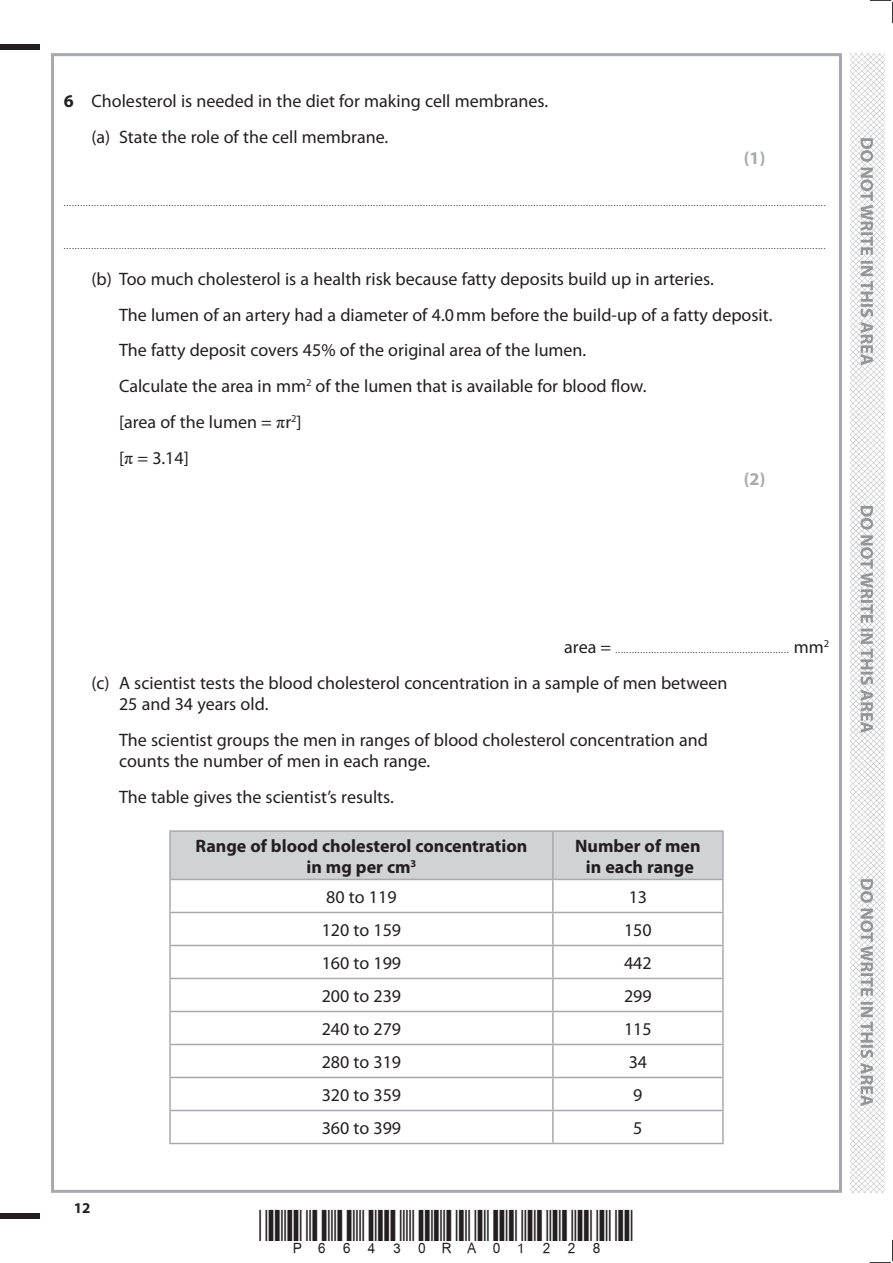
<style>
.page{position:relative;width:893px;height:1263px;background:#fff}
.page>*{position:absolute;margin:0;border:0;box-sizing:border-box;transform-origin:0 0}
.t1{font:18px/36px "Myriad Pro";color:#231f20}
.t2{font:700 18px/21px "Myriad Pro";color:#231f20;text-align:center}
.t3{font:700 18px "Myriad Pro";color:#a8a9ad}
.t4{font:700 15px "Myriad Pro";color:#231f20}
.t5{font:9px "Myriad Pro";color:#231f20}
.s1{font-weight:700}
.s2{font-family:"Times New Roman"}
.s3{font-size:18px}
</style>
<div class="page">
<div style="left:0;top:44px;width:40px;height:5px;background:#231f20"></div>
<div style="left:0;top:1214px;width:40px;height:5px;background:#231f20"></div>
<svg style="left:870px;top:0;width:23px;height:23px"></svg>
<svg style="left:870px;top:1240px;width:23px;height:23px"></svg>
<img style="left:850px;top:53px;width:34px;height:1140px">
<svg style="left:860px;top:138px;width:13px;height:968px"></svg>
<div style="left:171px;top:832px;width:551px;height:47px;background:#d1d2d4"></div>
<hr style="left:169px;top:830px;width:384px;height:2px;background:#a8a9ad">
<hr style="left:169px;top:832px;width:2px;height:47px;background:#a8a9ad">
<hr style="left:553px;top:830px;width:171px;height:2px;background:#a8a9ad">
<hr style="left:552px;top:832px;width:2px;height:47px;background:#a8a9ad">
<hr style="left:722px;top:832px;width:2px;height:47px;background:#a8a9ad">
<hr style="left:169px;top:879px;width:384px;height:1px;background:#a8a9ad">
<hr style="left:169px;top:880px;width:2px;height:32px;background:#a8a9ad">
<hr style="left:553px;top:879px;width:171px;height:1px;background:#a8a9ad">
<hr style="left:552px;top:880px;width:2px;height:32px;background:#a8a9ad">
<hr style="left:722px;top:880px;width:2px;height:32px;background:#a8a9ad">
<hr style="left:169px;top:912px;width:384px;height:1px;background:#a8a9ad">
<hr style="left:169px;top:913px;width:2px;height:32px;background:#a8a9ad">
<hr style="left:553px;top:912px;width:171px;height:1px;background:#a8a9ad">
<hr style="left:552px;top:913px;width:2px;height:32px;background:#a8a9ad">
<hr style="left:722px;top:913px;width:2px;height:32px;background:#a8a9ad">
<hr style="left:169px;top:945px;width:384px;height:1px;background:#a8a9ad">
<hr style="left:169px;top:946px;width:2px;height:32px;background:#a8a9ad">
<hr style="left:553px;top:945px;width:171px;height:1px;background:#a8a9ad">
<hr style="left:552px;top:946px;width:2px;height:32px;background:#a8a9ad">
<hr style="left:722px;top:946px;width:2px;height:32px;background:#a8a9ad">
<hr style="left:169px;top:978px;width:384px;height:1px;background:#a8a9ad">
<hr style="left:169px;top:979px;width:2px;height:32px;background:#a8a9ad">
<hr style="left:553px;top:978px;width:171px;height:1px;background:#a8a9ad">
<hr style="left:552px;top:979px;width:2px;height:32px;background:#a8a9ad">
<hr style="left:722px;top:979px;width:2px;height:32px;background:#a8a9ad">
<hr style="left:169px;top:1011px;width:384px;height:1px;background:#a8a9ad">
<hr style="left:169px;top:1012px;width:2px;height:32px;background:#a8a9ad">
<hr style="left:553px;top:1011px;width:171px;height:1px;background:#a8a9ad">
<hr style="left:552px;top:1012px;width:2px;height:32px;background:#a8a9ad">
<hr style="left:722px;top:1012px;width:2px;height:32px;background:#a8a9ad">
<hr style="left:169px;top:1044px;width:384px;height:1px;background:#a8a9ad">
<hr style="left:169px;top:1045px;width:2px;height:32px;background:#a8a9ad">
<hr style="left:553px;top:1044px;width:171px;height:1px;background:#a8a9ad">
<hr style="left:552px;top:1045px;width:2px;height:32px;background:#a8a9ad">
<hr style="left:722px;top:1045px;width:2px;height:32px;background:#a8a9ad">
<hr style="left:169px;top:1077px;width:384px;height:1px;background:#a8a9ad">
<hr style="left:169px;top:1078px;width:2px;height:32px;background:#a8a9ad">
<hr style="left:553px;top:1077px;width:171px;height:1px;background:#a8a9ad">
<hr style="left:552px;top:1078px;width:2px;height:32px;background:#a8a9ad">
<hr style="left:722px;top:1078px;width:2px;height:32px;background:#a8a9ad">
<hr style="left:169px;top:1110px;width:384px;height:1px;background:#a8a9ad">
<hr style="left:169px;top:1111px;width:2px;height:32px;background:#a8a9ad">
<hr style="left:553px;top:1110px;width:171px;height:1px;background:#a8a9ad">
<hr style="left:552px;top:1111px;width:2px;height:32px;background:#a8a9ad">
<hr style="left:722px;top:1111px;width:2px;height:32px;background:#a8a9ad">
<hr style="left:169px;top:1143px;width:384px;height:1px;background:#a8a9ad">
<hr style="left:553px;top:1143px;width:171px;height:1px;background:#a8a9ad">
<p class="t1" style="left:91px;top:83px;width:458px;text-indent:-28px"><span class="s1">6</span> Cholesterol is needed in the diet for making cell membranes. (a) State the role of the cell membrane.</p>
<p class="t3" style="left:744px;top:148px;width:23px">(1)</p>
<p class="t5" style="left:64px;top:198px;width:763px">....................................................................................................................................................................................................................................................................................</p>
<p class="t5" style="left:64px;top:241px;width:763px">....................................................................................................................................................................................................................................................................................</p>
<p class="t1" style="left:119px;top:261px;width:655px;text-indent:-28px">(b) Too much cholesterol is a health risk because fatty deposits build up in arteries.<br>The lumen of an artery had a diameter of 4.0mm before the build-up of a fatty deposit.<br>The fatty deposit covers 45% of the original area of the lumen.<br>Calculate the area in mm<sup>2</sup> of the lumen that is available for blood flow.<br>[area of the lumen = <span class="s2">π</span>r<sup>2</sup>]<br>[<span class="s2">π</span> = 3.14]</p>
<p class="t3" style="left:744px;top:469px;width:23px">(2)</p>
<p class="t5" style="left:564px;top:645px;width:266px"><span class="s3">area =</span> ............................................................... <span class="s3">mm</span><sup>2</sup></p>
<p class="t1" style="left:119px;top:673px;width:610px;line-height:21px;text-indent:-28px">(c) A scientist tests the blood cholesterol concentration in a sample of men between<br>25 and 34 years old.</p>
<p class="t1" style="left:119px;top:730px;width:590px;line-height:21px">The scientist groups the men in ranges of blood cholesterol concentration and counts the number of men in each range.</p>
<p class="t1" style="left:119px;top:780px;width:276px">The table gives the scientist’s results.</p>
<p class="t2" style="left:195px;top:835px;width:333px">Range of blood cholesterol concentration in mg per cm<sup>3</sup></p>
<p class="t2" style="left:575px;top:835px;width:127px">Number of men in each range</p>
<p class="t1" style="left:326px;top:879px;width:72px">80 to 119</p>
<p class="t1" style="left:629px;top:879px;width:20px">13</p>
<p class="t1" style="left:322px;top:912px;width:81px">120 to 159</p>
<p class="t1" style="left:624px;top:912px;width:29px">150</p>
<p class="t1" style="left:322px;top:945px;width:81px">160 to 199</p>
<p class="t1" style="left:624px;top:945px;width:29px">442</p>
<p class="t1" style="left:322px;top:978px;width:81px">200 to 239</p>
<p class="t1" style="left:624px;top:978px;width:29px">299</p>
<p class="t1" style="left:322px;top:1011px;width:81px">240 to 279</p>
<p class="t1" style="left:624px;top:1011px;width:29px">115</p>
<p class="t1" style="left:322px;top:1044px;width:81px">280 to 319</p>
<p class="t1" style="left:629px;top:1044px;width:20px">34</p>
<p class="t1" style="left:322px;top:1077px;width:81px">320 to 359</p>
<p class="t1" style="left:633px;top:1077px;width:11px">9</p>
<p class="t1" style="left:322px;top:1110px;width:81px">360 to 399</p>
<p class="t1" style="left:633px;top:1110px;width:11px">5</p>
<p class="t4" style="left:74px;top:1199px;width:18px">12</p>
</div>
